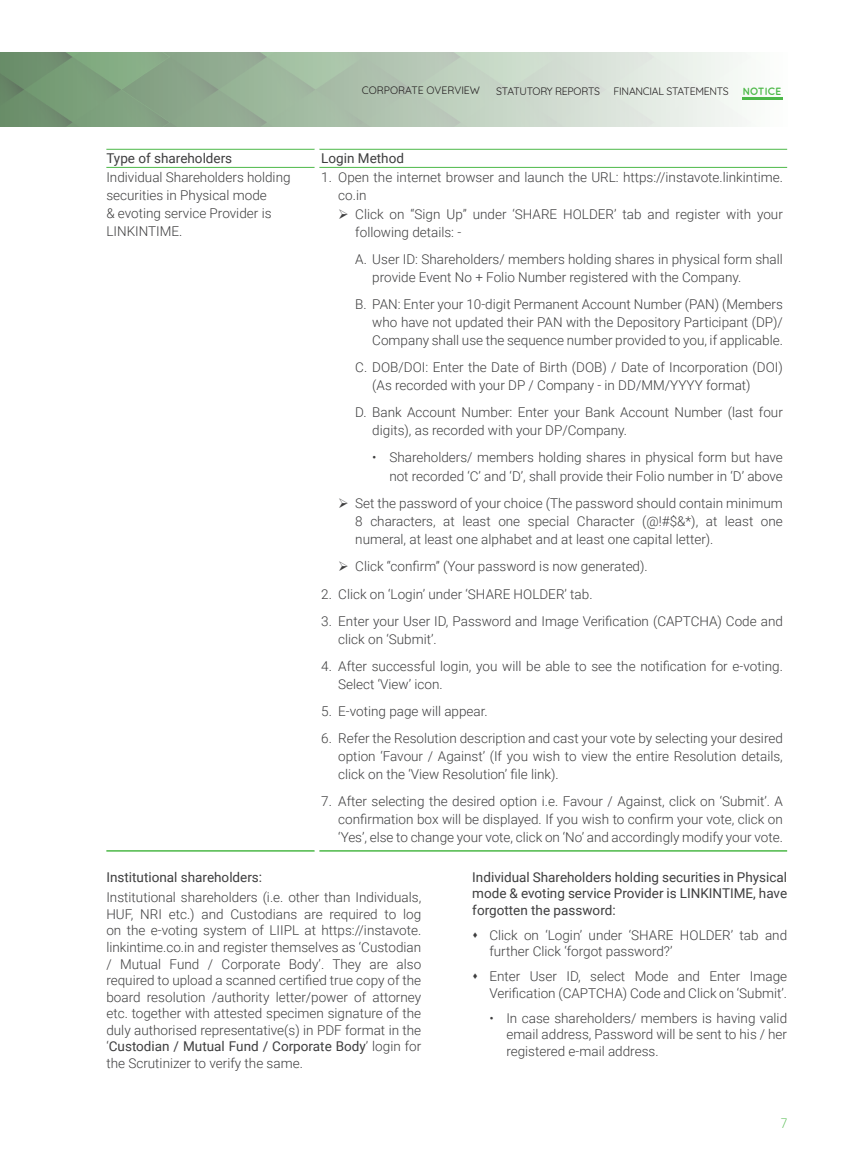
<style>
.page{position:relative;width:851px;height:1170px;background:#fff}
.page>*{position:absolute;margin:0;border:0;box-sizing:border-box;transform-origin:0 0}
.t1{font:300 13.5px/18px "Roboto";color:#3e3e3f}
.t2{font:13.5px/16.5px "Roboto";color:#3e3e3f;text-align:justify}
.t3{font:300 13.5px "Quicksand";color:#4cb848}
.t4{font:10.5px "Quicksand";letter-spacing:-.025em;color:#231f20}
.t5{font:10.5px "Quicksand";color:#231f20}
.t6{font:700 10.5px "Quicksand";letter-spacing:-.025em;color:#4cb848}
.s1{font-weight:400}
</style>
<div class="page">
<img style="left:0;top:52px;width:783px;height:75px">
<hr style="left:741px;top:97px;width:41px;height:2px;background:#4cb848">
<hr style="left:106px;top:149px;width:209px;height:1px;background:#4cb848">
<hr style="left:319px;top:149px;width:468px;height:1px;background:#4cb848">
<hr style="left:106px;top:167px;width:209px;height:1px;background:#4cb848">
<hr style="left:319px;top:167px;width:468px;height:1px;background:#4cb848">
<hr style="left:106px;top:850px;width:209px;height:1px;background:#4cb848">
<hr style="left:319px;top:850px;width:468px;height:1px;background:#4cb848">
<p class="t5" style="left:362px;top:82px;width:120px">CORPORATE OVERVIEW</p>
<p class="t4" style="left:496px;top:83px;width:105px">STATUTORY REPORTS</p>
<p class="t4" style="left:613px;top:83px;width:117px">FINANCIAL STATEMENTS</p>
<p class="t6" style="left:742px;top:85px;width:40px">NOTICE</p>
<p class="t2" style="left:106px;top:149px;width:127px">Type of shareholders</p>
<p class="t2" style="left:321px;top:149px;width:84px">Login Method</p>
<p class="t1" style="left:106px;top:167px;width:186px">Individual Shareholders holding securities in Physical mode<br>&amp; evoting service Provider is<br>LINKINTIME.</p>
<p class="t1" style="left:338px;top:167px;width:446px;text-indent:-17px">1. Open the internet browser and launch the URL: https://instavote.linkintime. co.in</p>
<p class="t1" style="left:355px;top:204px;width:429px;text-indent:-17px">➢ Click on “Sign Up” under ‘SHARE HOLDER’ tab and register with your following details: -</p>
<p class="t1" style="left:372px;top:249px;width:412px;text-indent:-17px">A. User ID: Shareholders/ members holding shares in physical form shall provide Event No + Folio Number registered with the Company.</p>
<p class="t1" style="left:372px;top:295px;width:412px;text-align:justify;text-indent:-17px">B. PAN: Enter your 10-digit Permanent Account Number (PAN) (Members who have not updated their PAN with the Depository Participant (DP)/ Company shall use the sequence number provided to you, if applicable.</p>
<p class="t1" style="left:372px;top:358px;width:412px;text-indent:-17px">C. DOB/DOI: Enter the Date of Birth (DOB) / Date of Incorporation (DOI) (As recorded with your DP / Company - in DD/MM/YYYY format)</p>
<p class="t1" style="left:372px;top:403px;width:412px;text-indent:-17px">D. Bank Account Number: Enter your Bank Account Number (last four digits), as recorded with your DP/Company.</p>
<p class="t1" style="left:372px;top:448px;width:412px;text-align:right">• Shareholders/ members holding shares in physical form but have not recorded ‘C’ and ‘D’, shall provide their Folio number in ‘D’ above</p>
<p class="t1" style="left:355px;top:493px;width:429px;text-align:justify;text-indent:-17px">➢ Set the password of your choice (The password should contain minimum 8 characters, at least one special Character (@!#$&amp;*), at least one numeral, at least one alphabet and at least one capital letter).</p>
<p class="t1" style="left:338px;top:557px;width:311px">➢ Click “confirm” (Your password is now generated).</p>
<p class="t1" style="left:321px;top:584px;width:273px">2. Click on ‘Login’ under ‘SHARE HOLDER’ tab.</p>
<p class="t1" style="left:338px;top:611px;width:446px;text-indent:-17px">3. Enter your User ID, Password and Image Verification (CAPTCHA) Code and click on ‘Submit’.</p>
<p class="t1" style="left:338px;top:656px;width:446px;text-indent:-17px">4. After successful login, you will be able to see the notification for e-voting.<br>Select ‘View’ icon.</p>
<p class="t1" style="left:321px;top:701px;width:168px">5. E-voting page will appear.</p>
<p class="t1" style="left:338px;top:728px;width:446px;text-align:justify;text-indent:-17px">6. Refer the Resolution description and cast your vote by selecting your desired option ‘Favour / Against’ (If you wish to view the entire Resolution details, click on the ‘View Resolution’ file link).</p>
<p class="t1" style="left:338px;top:792px;width:446px;text-align:justify;text-indent:-17px">7. After selecting the desired option i.e. Favour / Against, click on ‘Submit’. A confirmation box will be displayed. If you wish to confirm your vote, click on ‘Yes’, else to change your vote, click on ‘No’ and accordingly modify your vote.</p>
<p class="t2" style="left:106px;top:868px;width:157px">Institutional shareholders:</p>
<p class="t1" style="left:106px;top:888px;width:316px;line-height:16.5px;text-align:justify">Institutional shareholders (i.e. other than Individuals, HUF, NRI etc.) and Custodians are required to log on the e-voting system of LIIPL at https://instavote. linkintime.co.in and register themselves as ‘Custodian / Mutual Fund / Corporate Body’. They are also required to upload a scanned certified true copy of the board resolution /authority letter/power of attorney etc. together with attested specimen signature of the duly authorised representative(s) in PDF format in the ‘<span class="s1">Custodian / Mutual Fund / Corporate Body</span>’ login for the Scrutinizer to verify the same.</p>
<p class="t2" style="left:472px;top:868px;width:316px">Individual Shareholders holding securities in Physical mode &amp; evoting service Provider is LINKINTIME, have forgotten the password:</p>
<p class="t1" style="left:489px;top:926px;width:299px;line-height:16.5px;text-indent:-17px">▲ Click on ‘Login’ under ‘SHARE HOLDER’ tab and further Click ‘forgot password?’</p>
<p class="t1" style="left:472px;top:967px;width:316px;line-height:16.5px;text-align:right">▲ Enter User ID, select Mode and Enter Image<br>Verification (CAPTCHA) Code and Click on ‘Submit’.</p>
<p class="t1" style="left:506px;top:1009px;width:282px;line-height:16.5px;text-align:justify;text-indent:-17px">• In case shareholders/ members is having valid email address, Password will be sent to his / her registered e-mail address.</p>
<p class="t3" style="left:780px;top:1112px;width:8px">7</p>
</div>
